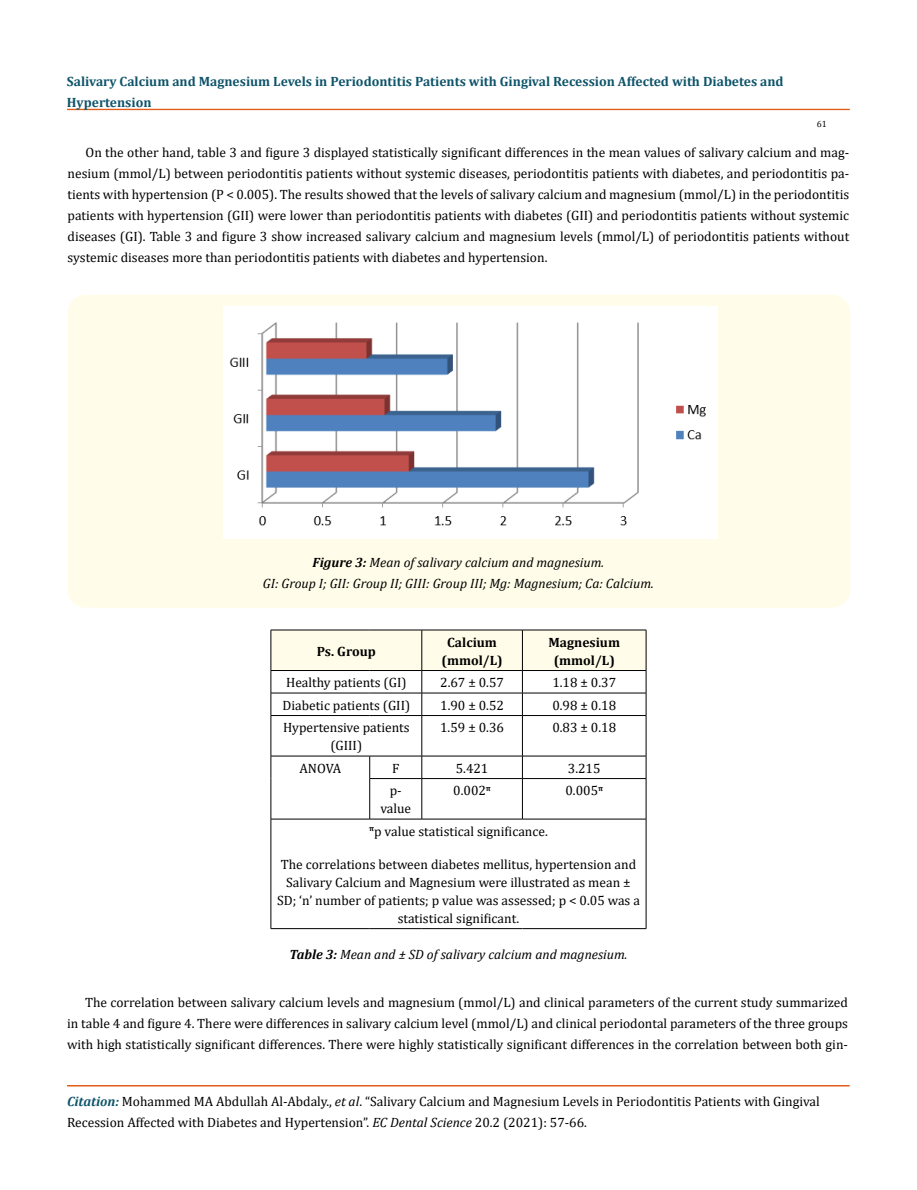
<style>
.page{position:relative;width:917px;height:1190px;background:#fff}
.page>*{position:absolute;margin:0;border:0;box-sizing:border-box;transform-origin:0 0}
.t1{font:13.5px/21px "Cambria";color:#000;text-align:center}
.t2{font:italic 13.5px/21px "Cambria";color:#000;text-align:center}
.t3{font:700 13.5px/21px "Cambria";color:#0e546a}
.t4{font:700 13.5px/18px "Cambria";color:#000;text-align:center}
.t5{font:9px "Cambria";color:#000}
.s1{font-weight:700}
.s2{font-weight:700;font-style:italic;color:#0e546a}
.s3{font-style:italic}
</style>
<div class="page">
<div style="left:67px;top:109px;width:782px;height:1px;border:1px solid #e05d1a"></div>
<div style="left:67px;top:1085px;width:782px;height:1px;border:1px solid #e05d1a"></div>
<div style="left:68px;top:295px;width:782px;height:313px;background:#fffde9;border-radius:18px"></div>
<img style="left:223px;top:306px;width:494px;height:232px">
<hr style="left:271px;top:629px;width:99px;height:1px;background:#000">
<hr style="left:370px;top:629px;width:52px;height:1px;background:#000">
<hr style="left:422px;top:629px;width:100px;height:1px;background:#000">
<hr style="left:522px;top:629px;width:124px;height:1px;background:#000">
<svg style="left:270px;top:630px;width:376px;height:85px"></svg>
<hr style="left:271px;top:715px;width:99px;height:1px;background:#000">
<hr style="left:270px;top:715px;width:1px;height:41px;background:#000">
<hr style="left:370px;top:715px;width:52px;height:1px;background:#000">
<hr style="left:422px;top:715px;width:100px;height:1px;background:#000">
<hr style="left:421px;top:715px;width:1px;height:41px;background:#000">
<hr style="left:522px;top:715px;width:124px;height:1px;background:#000">
<hr style="left:522px;top:715px;width:1px;height:41px;background:#000">
<hr style="left:645px;top:715px;width:1px;height:41px;background:#000">
<hr style="left:271px;top:755px;width:99px;height:1px;background:#000">
<svg style="left:270px;top:756px;width:1px;height:22px"></svg>
<hr style="left:370px;top:755px;width:52px;height:1px;background:#000">
<svg style="left:369px;top:756px;width:1px;height:22px"></svg>
<hr style="left:422px;top:755px;width:100px;height:1px;background:#000">
<svg style="left:421px;top:756px;width:1px;height:22px"></svg>
<hr style="left:522px;top:755px;width:124px;height:1px;background:#000">
<svg style="left:522px;top:756px;width:1px;height:22px"></svg>
<svg style="left:645px;top:756px;width:1px;height:22px"></svg>
<hr style="left:270px;top:778px;width:1px;height:41px;background:#000">
<hr style="left:369px;top:778px;width:53px;height:1px;background:#000">
<hr style="left:369px;top:778px;width:1px;height:41px;background:#000">
<hr style="left:422px;top:778px;width:100px;height:1px;background:#000">
<hr style="left:421px;top:778px;width:1px;height:41px;background:#000">
<hr style="left:522px;top:778px;width:124px;height:1px;background:#000">
<hr style="left:522px;top:778px;width:1px;height:41px;background:#000">
<hr style="left:645px;top:778px;width:1px;height:41px;background:#000">
<hr style="left:271px;top:818px;width:99px;height:1px;background:#000">
<hr style="left:270px;top:819px;width:1px;height:109px;background:#000">
<hr style="left:370px;top:818px;width:52px;height:1px;background:#000">
<hr style="left:422px;top:818px;width:100px;height:1px;background:#000">
<hr style="left:522px;top:818px;width:124px;height:1px;background:#000">
<hr style="left:645px;top:819px;width:1px;height:109px;background:#000">
<hr style="left:271px;top:928px;width:99px;height:1px;background:#000">
<hr style="left:370px;top:928px;width:52px;height:1px;background:#000">
<hr style="left:422px;top:928px;width:100px;height:1px;background:#000">
<hr style="left:522px;top:928px;width:124px;height:1px;background:#000">
<p class="t3" style="left:67px;top:71px;width:718px">Salivary Calcium and Magnesium Levels in Periodontitis Patients with Gingival Recession Affected with Diabetes and<br>Hypertension</p>
<p class="t5" style="left:816px;top:118px;width:11px">61</p>
<p class="t1" style="left:68px;top:142px;width:783px;text-align:justify;text-indent:18px">On the other hand, table 3 and figure 3 displayed statistically significant differences in the mean values of salivary calcium and mag&shy;nesium (mmol/L) between periodontitis patients without systemic diseases, periodontitis patients with diabetes, and periodontitis pa&shy;tients with hypertension (P &lt; 0.005). The results showed that the levels of salivary calcium and magnesium (mmol/L) in the periodontitis patients with hypertension (GII) were lower than periodontitis patients with diabetes (GII) and periodontitis patients without systemic diseases (GI). Table 3 and figure 3 show increased salivary calcium and magnesium levels (mmol/L) of periodontitis patients without systemic diseases more than periodontitis patients with diabetes and hypertension.</p>
<p class="t2" style="left:263px;top:551px;width:392px"><span class="s1">Figure 3:</span> Mean of salivary calcium and magnesium.<br>GI: Group I; GII: Group II; GIII: Group III; Mg: Magnesium; Ca: Calcium.</p>
<p class="t4" style="left:317px;top:641px;width:60px">Ps. Group</p>
<p class="t4" style="left:441px;top:632px;width:63px">Calcium (mmol/L)</p>
<p class="t4" style="left:548px;top:632px;width:73px">Magnesium (mmol/L)</p>
<p class="t1" style="left:286px;top:672px;width:122px">Healthy patients (GI)</p>
<p class="t1" style="left:440px;top:672px;width:65px">2.67 ± 0.57</p>
<p class="t1" style="left:552px;top:672px;width:65px">1.18 ± 0.37</p>
<p class="t1" style="left:282px;top:694px;width:129px">Diabetic patients (GII)</p>
<p class="t1" style="left:440px;top:694px;width:65px">1.90 ± 0.52</p>
<p class="t1" style="left:552px;top:694px;width:65px">0.98 ± 0.18</p>
<p class="t1" style="left:283px;top:718px;width:128px;line-height:18px">Hypertensive patients (GIII)</p>
<p class="t1" style="left:440px;top:717px;width:65px">1.59 ± 0.36</p>
<p class="t1" style="left:552px;top:717px;width:65px">0.83 ± 0.18</p>
<p class="t1" style="left:299px;top:757px;width:43px">ANOVA</p>
<p class="t1" style="left:392px;top:757px;width:9px">F</p>
<p class="t1" style="left:456px;top:757px;width:34px">5.421</p>
<p class="t1" style="left:568px;top:757px;width:34px">3.215</p>
<p class="t1" style="left:380px;top:781px;width:32px;line-height:18px">p&shy;value</p>
<p class="t1" style="left:453px;top:780px;width:39px">0.002<sup>π</sup></p>
<p class="t1" style="left:565px;top:780px;width:39px">0.005<sup>π</sup></p>
<p class="t1" style="left:369px;top:820px;width:180px"><sup>π</sup>p value statistical significance.</p>
<p class="t1" style="left:277px;top:855px;width:364px;line-height:18px">The correlations between diabetes mellitus, hypertension and Salivary Calcium and Magnesium were illustrated as mean ± SD; ‘n’ number of patients; p value was assessed; p &lt; 0.05 was a statistical significant.</p>
<p class="t2" style="left:289px;top:943px;width:339px"><span class="s1">Table 3:</span> Mean and ± SD of salivary calcium and magnesium.</p>
<p class="t1" style="left:67px;top:992px;width:782px;text-align:justify;text-indent:18px">The correlation between salivary calcium levels and magnesium (mmol/L) and clinical parameters of the current study summarized in table 4 and figure 4. There were differences in salivary calcium level (mmol/L) and clinical periodontal parameters of the three groups with high statistically significant differences. There were highly statistically significant differences in the correlation between both gin-</p>
<p class="t1" style="left:67px;top:1090px;width:754px;text-align:left"><span class="s2">Citation:</span> Mohammed MA Abdullah Al-Abdaly., <span class="s3">et al</span>. “Salivary Calcium and Magnesium Levels in Periodontitis Patients with Gingival<br>Recession Affected with Diabetes and Hypertension”. <span class="s3">EC Dental Science</span> 20.2 (2021): 57-66.</p>
</div>
